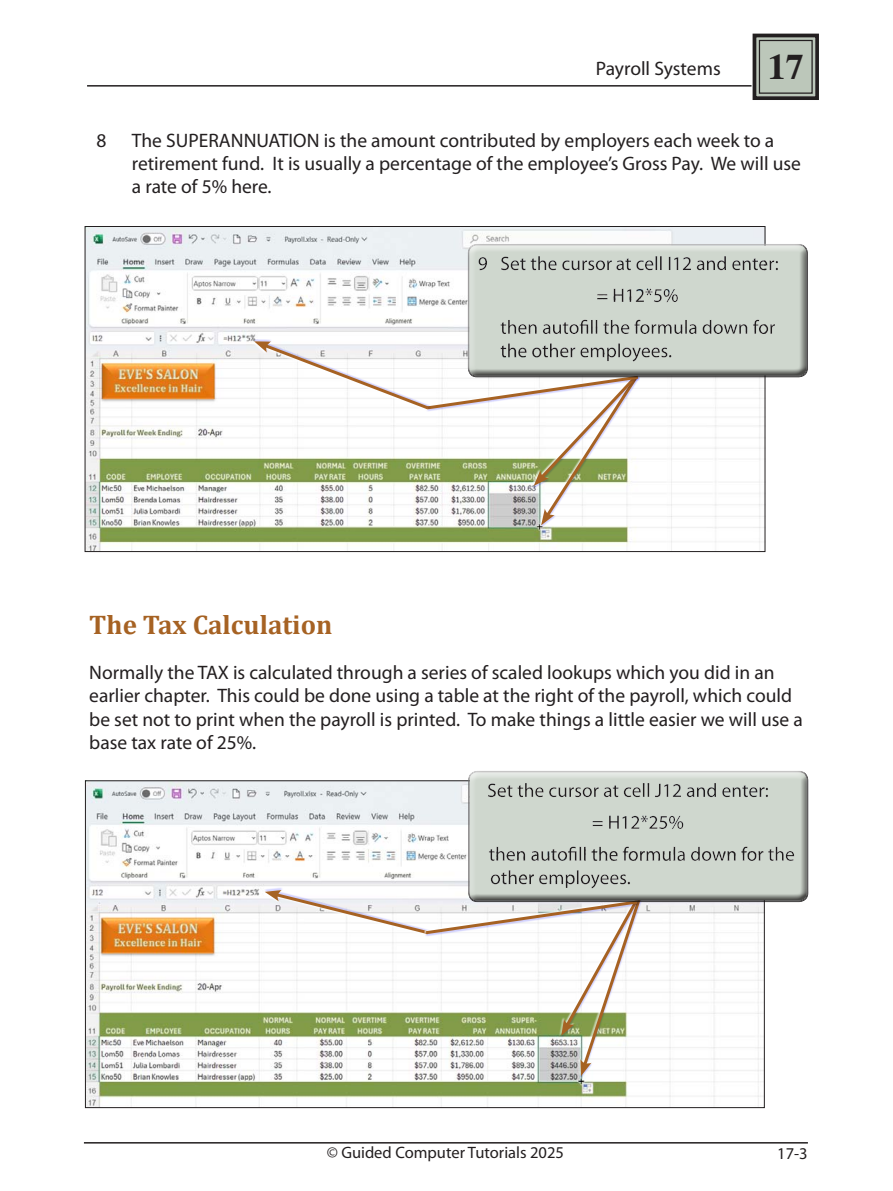
<style>
.page{position:relative;width:893px;height:1191px;background:#fff}
.page>*{position:absolute;margin:0;border:0;box-sizing:border-box;transform-origin:0 0}
.Index_section{font:700 36px "Times";color:#231f20}
.Sub-Head{font:700 27px "Cambria";color:#a66223}
.Paragraph{font:19.5px/23.4px "Myriad Pro";color:#231f20}
.Body{font:19.5px/23.4px "Myriad Pro";color:#231f20}
.Body-2{font:16.5px "Myriad Pro";color:#231f20}
</style>
<div class="page">
<hr style="left:84px;top:1142px;width:724px;height:1px;background:#231f20">
<hr style="left:87px;top:85px;width:665px;height:2px;background:#231f20">
<svg style="left:751px;top:33px;width:68px;height:67px;background:#9ba299"></svg>
<div style="left:759px;top:40px;width:54px;height:54px;border:1px solid #231f20"></div>
<img style="left:87px;top:228px;width:676px;height:322px">
<img style="left:87px;top:782px;width:676px;height:324px">
<div style="left:468px;top:245px;width:340px;height:134px;background:#231f20;opacity:.75"></div>
<div style="left:252px;top:339px;width:179px;height:70px;background:#00f;opacity:.18"></div>
<svg style="left:254px;top:341px;width:417px;height:184px"></svg>
<svg style="left:265px;top:870px;width:379px;height:206px"></svg>
<div style="left:468px;top:770px;width:349px;height:133px;background:#231f20;opacity:.75"></div>
<p class="Body" style="left:596px;top:57px;width:126px">Payroll Systems</p>
<p class="Index_section" style="left:768px;top:33px;width:37px">17</p>
<p class="Body" style="left:96px;top:128px;width:12px">8</p>
<p class="Body" style="left:132px;top:128px;width:671px">The SUPERANNUATION is the amount contributed by employers each week to a retirement fund. It is usually a percentage of the employee’s Gross Pay. We will use a rate of 5% here.</p>
<p class="Sub-Head" style="left:89px;top:606px;width:245px">The Tax Calculation</p>
<p class="Paragraph" style="left:89px;top:660px;width:715px">Normally the TAX is calculated through a series of scaled lookups which you did in an earlier chapter. This could be done using a table at the right of the payroll, which could be set not to print when the payroll is printed. To make things a little easier we will use a base tax rate of 25%.</p>
<p class="Body-2" style="left:327px;top:1142px;width:239px">© Guided Computer Tutorials 2025</p>
<p class="Body-2" style="left:777px;top:1143px;width:32px">17-3</p>
</div>
